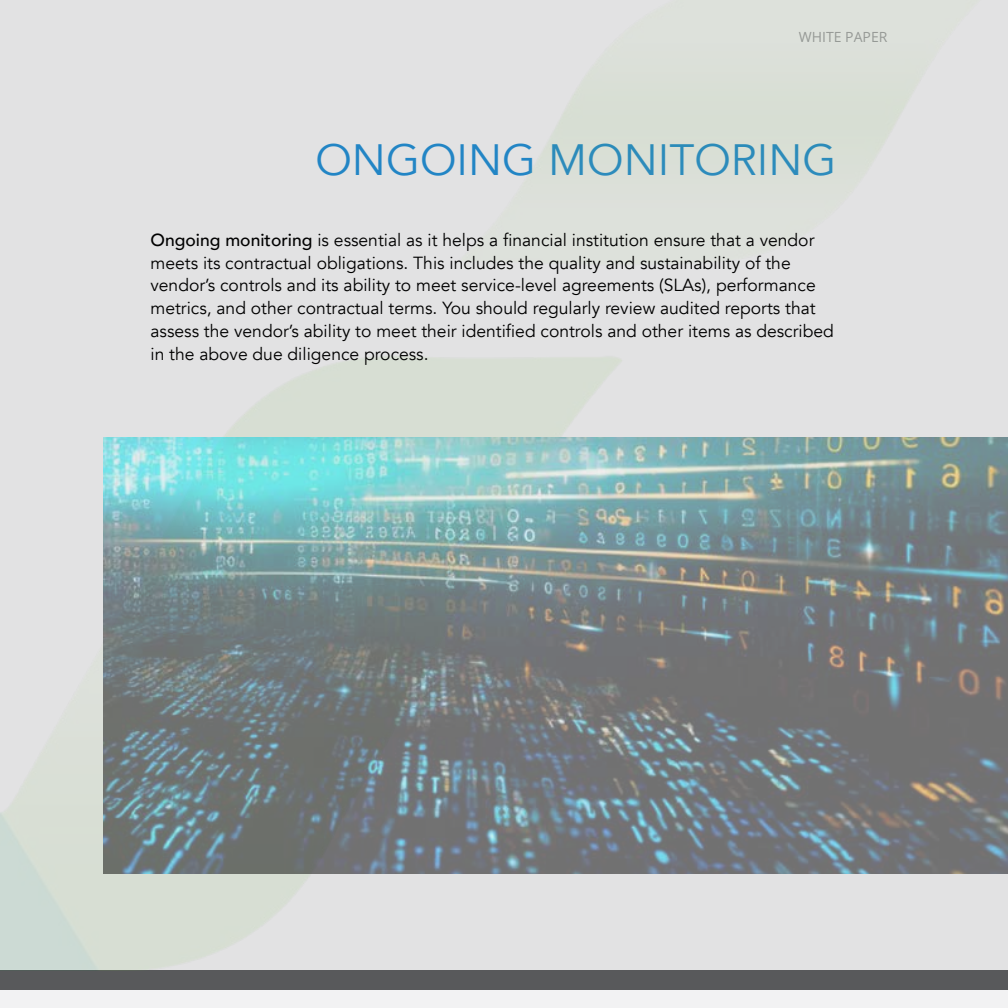
<style>
.page{position:relative;width:1008px;height:1008px;background:#fff}
.page>*{position:absolute;margin:0;border:0;box-sizing:border-box;transform-origin:0 0}
.t1{font:43.75px "Avenir";color:#2285c5}
.t2{font:17.5px/22.8px "Avenir";color:#000}
.t3{font:14px "Open Sans";color:#6d6e71}
.s1{font-weight:500}
</style>
<div class="page">
<div style="left:0;top:970px;width:1008px;height:19px;background:#58595b"></div>
<img style="left:0;top:0;width:1000px;height:970px">
<img style="left:104px;top:437px;width:904px;height:436px">
<p class="t3" style="left:799px;top:27px;width:90px">WHITE PAPER</p>
<h1 class="t1" style="left:315px;top:134px;width:523px">ONGOING MONITORING</h1>
<p class="t2" style="left:150px;top:229px;width:685px"><span class="s1">Ongoing monitoring</span> is essential as it helps a financial institution ensure that a vendor meets its contractual obligations. This includes the quality and sustainability of the vendor’s controls and its ability to meet service-level agreements (SLAs), performance metrics, and other contractual terms. You should regularly review audited reports that assess the vendor’s ability to meet their identified controls and other items as described in the above due diligence process.</p>
</div>
